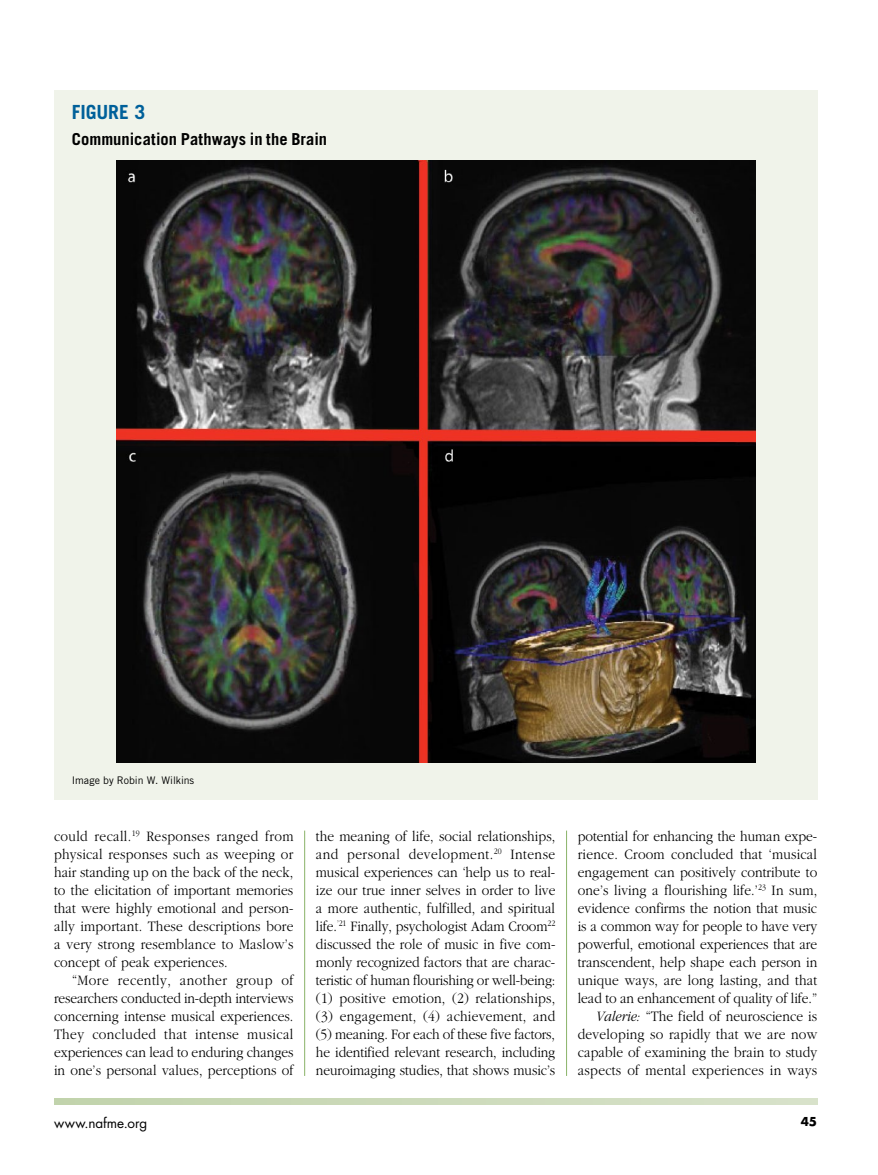
<style>
.page{position:relative;width:878px;height:1175px;background:#fff}
.page>*{position:absolute;margin:0;border:0;box-sizing:border-box;transform-origin:0 0}
.t1{font:700 19.5px "Trade Gothic LT Std";color:#00609a}
.t2{font:700 16.5px "Trade Gothic LT Std";letter-spacing:.005em;color:#000}
.t3{font:300 15px/18px "ITC Garamond Std";letter-spacing:.005em;color:#000;text-align:justify;scale:.9 1}
.t4{font:13.5px "Futura Std";letter-spacing:-.005em;color:#000}
.t5{font:700 12px "Futura Std";color:#000}
.t6{font:10.5px "Trade Gothic LT Std";letter-spacing:-.005em;color:#000}
.s1{font-style:italic}
</style>
<div class="page">
<svg style="left:54px;top:1098px;width:763px;height:6px;background:#ccdaba"></svg>
<hr style="left:566px;top:830px;width:1px;height:246px;background:#8ab368">
<hr style="left:304px;top:830px;width:1px;height:246px;background:#8ab368">
<div style="left:54px;top:90px;width:763px;height:710px;background:#f0f3ea"></div>
<img style="left:116px;top:160px;width:639px;height:602px">
<h1 class="t1" style="left:72px;top:100px;width:19px">Figure</h1>
<h1 class="t1" style="left:134px;top:100px;width:12px">3</h1>
<p class="t2" style="left:72px;top:129px;width:257px">Communication Pathways in the Brain</p>
<p class="t6" style="left:72px;top:774px;width:124px">Image by Robin W. Wilkins</p>
<p class="t3" style="left:54px;top:827px;width:268px">could recall.<sup>19</sup> Responses ranged from physical responses such as weeping or hair standing up on the back of the neck, to the elicitation of important memories that were highly emotional and person&shy;ally important. These descriptions bore a very strong resemblance to Maslow’s concept of peak experiences.</p>
<p class="t3" style="left:54px;top:971px;width:268px;text-indent:18px">“More recently, another group of researchers conducted in-depth interviews concerning intense musical experiences.<br>They concluded that intense musical experiences can lead to enduring changes in one’s personal values, perceptions of</p>
<p class="t3" style="left:316px;top:827px;width:267px">the meaning of life, social relationships, and personal development.<sup>20</sup> Intense musical experiences can ‘help us to real&shy;ize our true inner selves in order to live a more authentic, fulfilled, and spiritual life.<sup>’21</sup> Finally, psychologist Adam Croom<sup>22 </sup>discussed the role of music in five com&shy;monly recognized factors that are charac&shy;teristic of human flourishing or well-being: (1) positive emotion, (2) relationships, (3) engagement, (4) achievement, and (5) meaning. For each of these five factors, he identified relevant research, including neuroimaging studies, that shows music’s</p>
<p class="t3" style="left:577px;top:827px;width:268px;text-align:right">potential for enhancing the human expe&shy;rience. Croom concluded that ‘musical engagement can positively contribute to one’s living a flourishing life.’<sup>23</sup> In sum, evidence confirms the notion that music is a common way for people to have very powerful, emotional experiences that are transcendent, help shape each person in unique ways, are long lasting, and that lead to an enhancement of quality of life.” <span class="s1">Valerie:</span> “The field of neuroscience is developing so rapidly that we are now capable of examining the brain to study aspects of mental experiences in ways</p>
<p class="t4" style="left:54px;top:1114px;width:95px">www.nafme.org</p>
<p class="t5" style="left:801px;top:1113px;width:18px">45</p>
</div>
